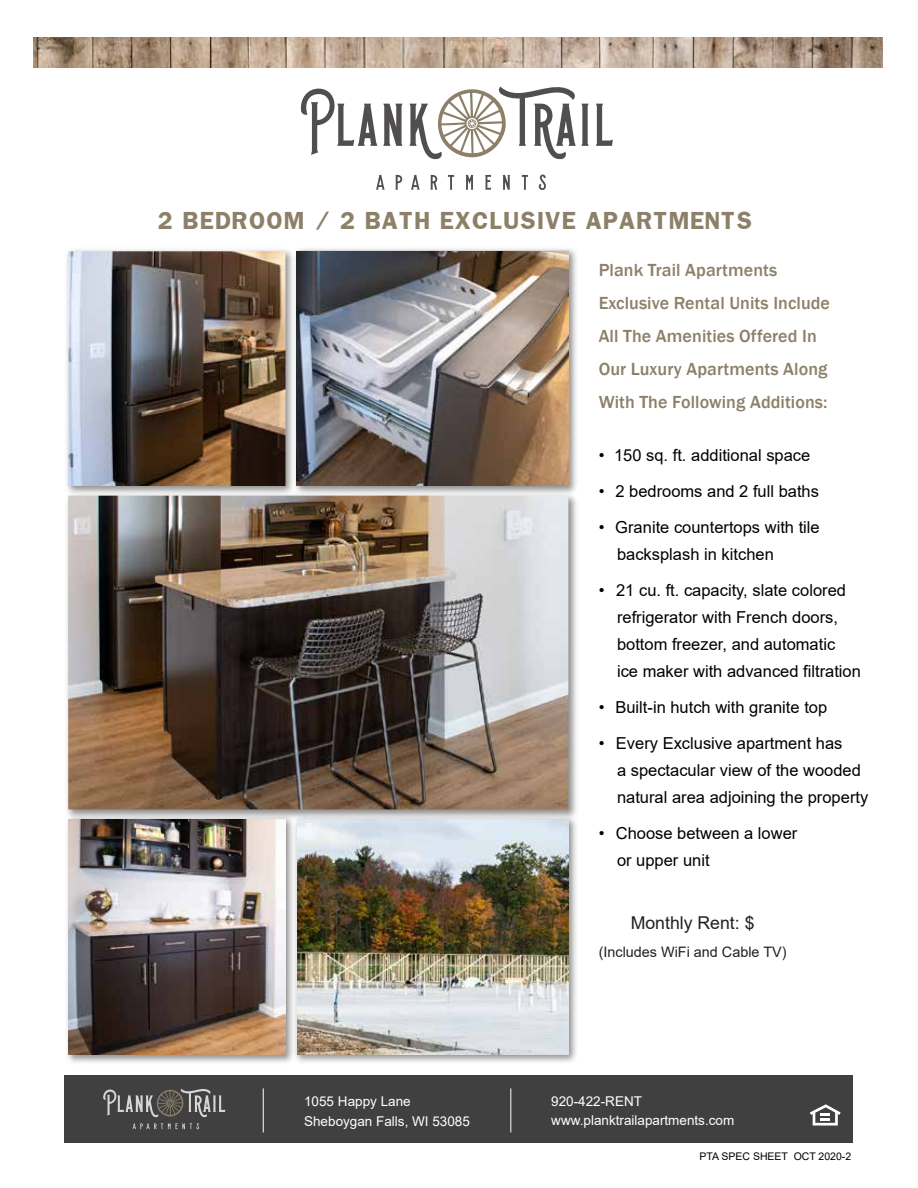
<style>
.page{position:relative;width:918px;height:1188px;background:#fff}
.page>*{position:absolute;margin:0;border:0;box-sizing:border-box;transform-origin:0 0}
.t1{font:700 21px "Franklin";letter-spacing:.05em;color:#8c8069}
.t2{font:500 18px/33px "Franklin Gothic";letter-spacing:.005em;color:#8c8069}
.t3{font:17.7px "Arial";color:#231f20}
.t4{font:16.5px/27px "Arial";color:#000}
.t5{font:14.4px "Arial";color:#231f20}
.t6{font:13.5px/19.5px "Arial";color:#fff}
.t7{font:10.5px "Arial";color:#000}
</style>
<div class="page">
<img style="left:443px;top:881px;width:133px;height:181px">
<img style="left:443px;top:881px;width:126px;height:174px">
<img style="left:34px;top:37px;width:849px;height:31px">
<svg style="left:376px;top:175px;width:9px;height:15px"></svg>
<svg style="left:411px;top:175px;width:9px;height:15px"></svg>
<svg style="left:395px;top:175px;width:7px;height:15px"></svg>
<svg style="left:430px;top:175px;width:7px;height:15px"></svg>
<svg style="left:448px;top:175px;width:6px;height:15px"></svg>
<svg style="left:466px;top:175px;width:7px;height:15px"></svg>
<svg style="left:485px;top:175px;width:6px;height:15px"></svg>
<svg style="left:503px;top:175px;width:7px;height:15px"></svg>
<svg style="left:522px;top:175px;width:6px;height:15px"></svg>
<svg style="left:539px;top:175px;width:7px;height:15px"></svg>
<svg style="left:301px;top:89px;width:76px;height:66px"></svg>
<svg style="left:383px;top:104px;width:19px;height:42px"></svg>
<svg style="left:410px;top:86px;width:179px;height:73px"></svg>
<svg style="left:596px;top:104px;width:17px;height:42px"></svg>
<img style="left:68px;top:251px;width:195px;height:41px">
<img style="left:263px;top:248px;width:314px;height:44px">
<img style="left:296px;top:251px;width:272px;height:41px">
<img style="left:67px;top:881px;width:376px;height:182px">
<img style="left:68px;top:881px;width:217px;height:174px">
<img style="left:66px;top:292px;width:511px;height:589px">
<img style="left:68px;top:496px;width:500px;height:313px">
<div style="left:64px;top:1075px;width:789px;height:68px;background:#404041"></div>
<hr style="left:263px;top:1088px;width:1px;height:44px;background:#fff">
<hr style="left:510px;top:1088px;width:1px;height:44px;background:#fff">
<svg style="left:810px;top:1104px;width:31px;height:22px"></svg>
<svg style="left:133px;top:1123px;width:66px;height:6px"></svg>
<svg style="left:103px;top:1089px;width:122px;height:28px"></svg>
<p class="t1" style="left:158px;top:206px;width:596px">2 BEDROOM / 2 BATH EXCLUSIVE APARTMENTS</p>
<p class="t2" style="left:599px;top:253px;width:233px">Plank Trail Apartments<br>Exclusive Rental Units Include<br>All The Amenities Offered In<br>Our Luxury Apartments Along<br>With The Following Additions:</p>
<p class="t4" style="left:599px;top:441px;width:213px">• 150 sq. ft. additional space</p>
<p class="t4" style="left:599px;top:477px;width:222px">• 2 bedrooms and 2 full baths</p>
<p class="t4" style="left:617px;top:513px;width:204px;text-indent:-18px">• Granite countertops with tile backsplash in kitchen</p>
<p class="t4" style="left:617px;top:576px;width:245px;text-indent:-18px">• 21 cu. ft. capacity, slate colored refrigerator with French doors, bottom freezer, and automatic<br>ice maker with advanced filtration</p>
<p class="t4" style="left:599px;top:693px;width:230px">• Built-in hutch with granite top</p>
<p class="t4" style="left:617px;top:729px;width:253px;text-indent:-18px">• Every Exclusive apartment has<br>a spectacular view of the wooded natural area adjoining the property</p>
<p class="t4" style="left:617px;top:819px;width:182px;text-indent:-18px">• Choose between a lower or upper unit</p>
<p class="t3" style="left:631px;top:911px;width:125px">Monthly Rent: $</p>
<p class="t5" style="left:599px;top:942px;width:189px">(Includes WiFi and Cable TV)</p>
<p class="t6" style="left:304px;top:1092px;width:167px">1055 Happy Lane<br>Sheboygan Falls, WI 53085</p>
<p class="t6" style="left:551px;top:1091px;width:185px">920-422-RENT www.planktrailapartments.com</p>
<p class="t7" style="left:700px;top:1149px;width:153px">PTA SPEC SHEET OCT 2020-2</p>
</div>
